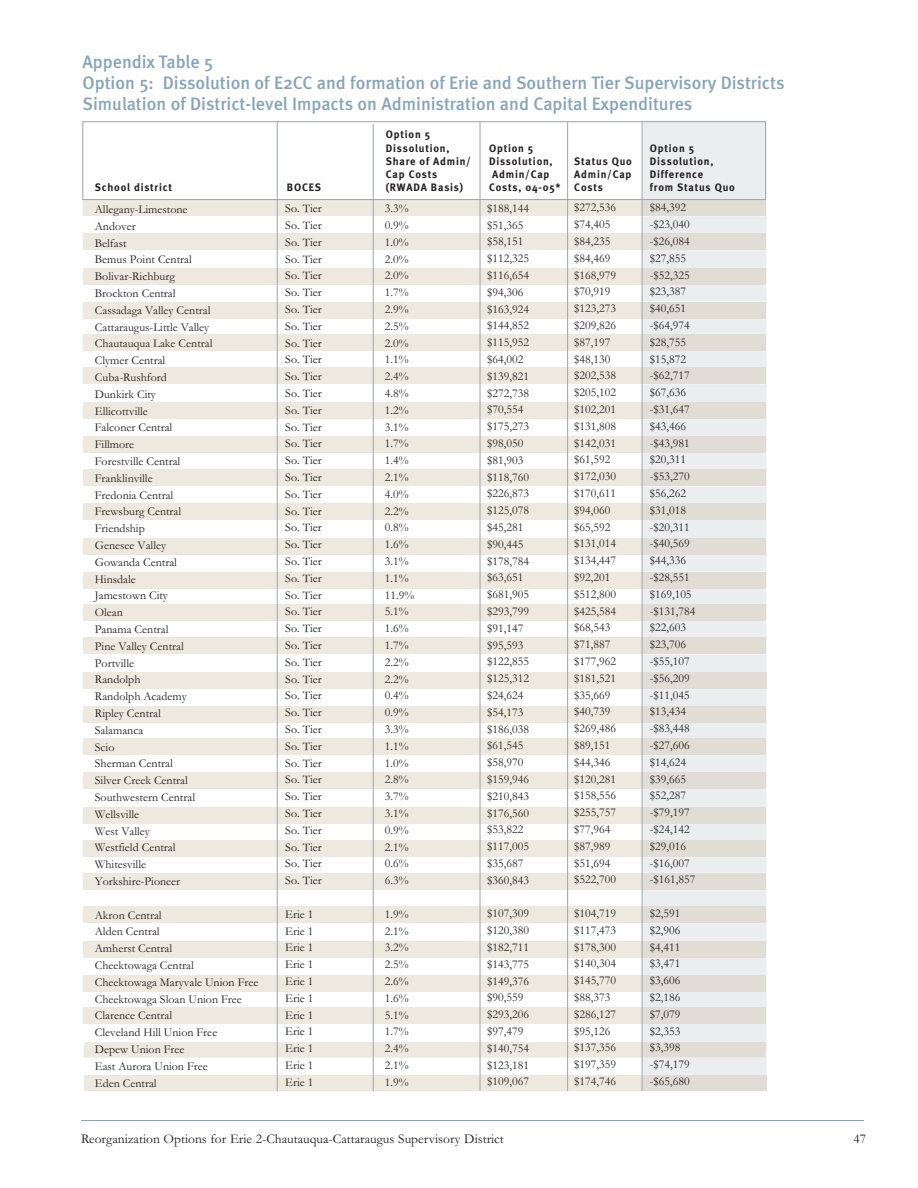
<style>
.page{position:relative;width:918px;height:1188px;background:#fff}
.page>*{position:absolute;margin:0;border:0;box-sizing:border-box;transform-origin:0 0}
.t1{font:500 18px/21px "Meta";color:#88a4b6}
.t2{font:13.5px "Garamond";color:#231f20}
.t3{font:12px/16.8px "Garamond";color:#231f20}
.t4{font:700 10.8px/13.2px "Meta";letter-spacing:.075em;color:#231f20}
</style>
<div class="page">
<hr style="left:81px;top:1120px;width:783px;height:1px;background:#88a4b6">
<div style="left:83px;top:1007px;width:559px;height:17px;background:#eee9df"></div>
<div style="left:84px;top:1076px;width:558px;height:15px;background:#eee9df"></div>
<div style="left:83px;top:200px;width:559px;height:16px;background:#eee9df"></div>
<div style="left:83px;top:233px;width:559px;height:17px;background:#eee9df"></div>
<div style="left:83px;top:268px;width:559px;height:17px;background:#eee9df"></div>
<div style="left:83px;top:302px;width:559px;height:16px;background:#eee9df"></div>
<div style="left:83px;top:334px;width:559px;height:17px;background:#eee9df"></div>
<div style="left:83px;top:368px;width:559px;height:16px;background:#eee9df"></div>
<div style="left:83px;top:402px;width:559px;height:17px;background:#eee9df"></div>
<div style="left:83px;top:436px;width:559px;height:17px;background:#eee9df"></div>
<div style="left:83px;top:470px;width:559px;height:16px;background:#eee9df"></div>
<div style="left:83px;top:503px;width:559px;height:17px;background:#eee9df"></div>
<div style="left:83px;top:538px;width:559px;height:17px;background:#eee9df"></div>
<div style="left:83px;top:572px;width:559px;height:16px;background:#eee9df"></div>
<div style="left:83px;top:604px;width:559px;height:17px;background:#eee9df"></div>
<div style="left:83px;top:638px;width:559px;height:16px;background:#eee9df"></div>
<div style="left:83px;top:672px;width:559px;height:17px;background:#eee9df"></div>
<div style="left:83px;top:706px;width:559px;height:17px;background:#eee9df"></div>
<div style="left:83px;top:738px;width:559px;height:17px;background:#eee9df"></div>
<div style="left:83px;top:772px;width:559px;height:17px;background:#eee9df"></div>
<div style="left:83px;top:807px;width:559px;height:17px;background:#eee9df"></div>
<div style="left:83px;top:840px;width:559px;height:17px;background:#eee9df"></div>
<div style="left:83px;top:873px;width:559px;height:16px;background:#eee9df"></div>
<div style="left:83px;top:906px;width:559px;height:17px;background:#eee9df"></div>
<div style="left:83px;top:941px;width:559px;height:17px;background:#eee9df"></div>
<div style="left:83px;top:975px;width:559px;height:17px;background:#eee9df"></div>
<div style="left:643px;top:123px;width:123px;height:953px;background:#ecedef"></div>
<div style="left:642px;top:1007px;width:123px;height:17px;background:#e1ddd4"></div>
<svg style="left:83px;top:1042px;width:683px;height:16px;background:#ebe7dd"></svg>
<div style="left:642px;top:1076px;width:124px;height:15px;background:#e1ddd4"></div>
<div style="left:642px;top:200px;width:123px;height:16px;background:#e1ddd4"></div>
<div style="left:642px;top:233px;width:123px;height:17px;background:#e1ddd4"></div>
<div style="left:642px;top:268px;width:123px;height:17px;background:#e1ddd4"></div>
<div style="left:642px;top:302px;width:123px;height:16px;background:#e1ddd4"></div>
<div style="left:642px;top:334px;width:123px;height:17px;background:#e1ddd4"></div>
<div style="left:642px;top:368px;width:123px;height:16px;background:#e1ddd4"></div>
<div style="left:642px;top:402px;width:123px;height:17px;background:#e1ddd4"></div>
<div style="left:642px;top:436px;width:123px;height:17px;background:#e1ddd4"></div>
<div style="left:642px;top:470px;width:123px;height:16px;background:#e1ddd4"></div>
<div style="left:642px;top:503px;width:123px;height:17px;background:#e1ddd4"></div>
<div style="left:642px;top:538px;width:123px;height:17px;background:#e1ddd4"></div>
<div style="left:642px;top:572px;width:123px;height:16px;background:#e1ddd4"></div>
<div style="left:642px;top:604px;width:123px;height:17px;background:#e1ddd4"></div>
<div style="left:642px;top:638px;width:123px;height:16px;background:#e1ddd4"></div>
<div style="left:642px;top:672px;width:124px;height:17px;background:#e1ddd4"></div>
<div style="left:642px;top:706px;width:123px;height:17px;background:#e1ddd4"></div>
<div style="left:642px;top:738px;width:123px;height:17px;background:#e1ddd4"></div>
<div style="left:642px;top:772px;width:123px;height:17px;background:#e1ddd4"></div>
<div style="left:642px;top:807px;width:123px;height:17px;background:#e1ddd4"></div>
<div style="left:642px;top:840px;width:123px;height:17px;background:#e1ddd4"></div>
<div style="left:642px;top:873px;width:123px;height:16px;background:#e1ddd4"></div>
<div style="left:642px;top:906px;width:123px;height:17px;background:#e1ddd4"></div>
<div style="left:642px;top:941px;width:123px;height:17px;background:#e1ddd4"></div>
<div style="left:642px;top:975px;width:123px;height:17px;background:#e1ddd4"></div>
<div style="left:82px;top:121px;width:684px;height:79px;border:1px solid #9da4ab"></div>
<hr style="left:277px;top:122px;width:1px;height:969px;background:#9da4ab">
<hr style="left:480px;top:122px;width:1px;height:969px;background:#9da4ab">
<hr style="left:567px;top:122px;width:1px;height:969px;background:#9da4ab">
<hr style="left:642px;top:122px;width:1px;height:969px;background:#9da4ab">
<hr style="left:373px;top:124px;width:1px;height:967px;background:#9da4ab">
<h1 class="t1" style="left:82px;top:53px;width:704px">Appendix Table 5<br>Option 5: Dissolution of E2CC and formation of Erie and Southern Tier Supervisory Districts<br>Simulation of District-level Impacts on Administration and Capital Expenditures</h1>
<p class="t4" style="left:95px;top:182px;width:79px">School district</p>
<p class="t3" style="left:95px;top:202px;width:119px">Allegany-Limestone<br>Andover<br>Belfast<br>Bemus Point Central<br>Bolivar-Richburg<br>Brockton Central<br>Cassadaga Valley Central<br>Cattaraugus-Little Valley<br>Chautauqua Lake Central<br>Clymer Central<br>Cuba-Rushford<br>Dunkirk City<br>Ellicottville<br>Falconer Central<br>Fillmore<br>Forestville Central<br>Franklinville<br>Fredonia Central<br>Frewsburg Central<br>Friendship<br>Genesee Valley<br>Gowanda Central<br>Hinsdale<br>Jamestown City<br>Olean<br>Panama Central<br>Pine Valley Central<br>Portville<br>Randolph<br>Randolph Academy<br>Ripley Central<br>Salamanca<br>Scio<br>Sherman Central<br>Silver Creek Central<br>Southwestern Central<br>Wellsville<br>West Valley<br>Westfield Central<br>Whitesville<br>Yorkshire-Pioneer</p>
<p class="t3" style="left:95px;top:908px;width:165px">Akron Central<br>Alden Central<br>Amherst Central<br>Cheektowaga Central<br>Cheektowaga Maryvale Union Free<br>Cheektowaga Sloan Union Free<br>Clarence Central<br>Cleveland Hill Union Free<br>Depew Union Free<br>East Aurora Union Free<br>Eden Central</p>
<p class="t4" style="left:287px;top:182px;width:36px">BOCES</p>
<p class="t3" style="left:285px;top:201px;width:38px;text-align:justify">So. Tier So. Tier So. Tier So. Tier So. Tier So. Tier So. Tier So. Tier So. Tier So. Tier So. Tier So. Tier So. Tier So. Tier So. Tier So. Tier So. Tier So. Tier So. Tier So. Tier So. Tier So. Tier So. Tier So. Tier So. Tier So. Tier So. Tier So. Tier So. Tier So. Tier So. Tier So. Tier So. Tier So. Tier So. Tier So. Tier So. Tier So. Tier So. Tier So. Tier So. Tier</p>
<p class="t3" style="left:285px;top:907px;width:30px;text-align:justify">Erie 1<br>Erie 1<br>Erie 1<br>Erie 1<br>Erie 1<br>Erie 1<br>Erie 1<br>Erie 1<br>Erie 1<br>Erie 1<br>Erie 1</p>
<p class="t4" style="left:386px;top:129px;width:87px">Option 5<br>Dissolution,<br>Share of Admin/<br>Cap Costs (RWADA Basis)</p>
<p class="t3" style="left:385px;top:201px;width:31px">3.3%<br>0.9%<br>1.0%<br>2.0%<br>2.0%<br>1.7%<br>2.9%<br>2.5%<br>2.0%<br>1.1%<br>2.4%<br>4.8%<br>1.2%<br>3.1%<br>1.7%<br>1.4%<br>2.1%<br>4.0%<br>2.2%<br>0.8%<br>1.6%<br>3.1%<br>1.1%<br>11.9%<br>5.1%<br>1.6%<br>1.7%<br>2.2%<br>2.2%<br>0.4%<br>0.9%<br>3.3%<br>1.1%<br>1.0%<br>2.8%<br>3.7%<br>3.1%<br>0.9%<br>2.1%<br>0.6%<br>6.3%</p>
<p class="t3" style="left:385px;top:907px;width:25px;text-align:justify">1.9% 2.1% 3.2% 2.5% 2.6% 1.6% 5.1% 1.7% 2.4% 2.1% 1.9%</p>
<p class="t4" style="left:489px;top:142px;width:73px">Option 5<br>Dissolution,<br>Admin/Cap<br>Costs, 04-05*</p>
<p class="t3" style="left:487px;top:201px;width:43px">$188,144 $51,365 $58,151 $112,325 $116,654 $94,306 $163,924 $144,852 $115,952 $64,002 $139,821 $272,738 $70,554 $175,273 $98,050 $81,903 $118,760 $226,873 $125,078 $45,281 $90,445 $178,784 $63,651 $681,905 $293,799 $91,147 $95,593 $122,855 $125,312 $24,624 $54,173 $186,038 $61,545 $58,970 $159,946 $210,843 $176,560 $53,822 $117,005 $35,687 $360,843</p>
<p class="t3" style="left:487px;top:907px;width:43px">$107,309 $120,380 $182,711 $143,775 $149,376 $90,559 $293,206 $97,479 $140,754 $123,181 $109,067</p>
<p class="t4" style="left:574px;top:155px;width:59px;text-align:justify">Status Quo Admin/Cap Costs</p>
<p class="t3" style="left:574px;top:201px;width:43px">$272,536 $74,405 $84,235 $84,469 $168,979 $70,919 $123,273 $209,826 $87,197 $48,130 $202,538 $205,102 $102,201 $131,808 $142,031 $61,592 $172,030 $170,611 $94,060 $65,592 $131,014 $134,447 $92,201 $512,800 $425,584 $68,543 $71,887 $177,962 $181,521 $35,669 $40,739 $269,486 $89,151 $44,346 $120,281 $158,556 $255,757 $77,964 $87,989 $51,694 $522,700</p>
<p class="t3" style="left:574px;top:906px;width:43px">$104,719 $117,473 $178,300 $140,304 $145,770 $88,373 $286,127 $95,126 $137,356 $197,359 $174,746</p>
<p class="t4" style="left:650px;top:142px;width:86px">Option 5<br>Dissolution,<br>Difference<br>from Status Quo</p>
<p class="t3" style="left:650px;top:201px;width:47px">$84,392 -$23,040 -$26,084 $27,855 -$52,325 $23,387 $40,651 -$64,974 $28,755 $15,872 -$62,717 $67,636 -$31,647 $43,466 -$43,981 $20,311 -$53,270 $56,262 $31,018 -$20,311 -$40,569 $44,336 -$28,551 $169,105 -$131,784 $22,603 $23,706 -$55,107 -$56,209 -$11,045 $13,434 -$83,448 -$27,606 $14,624 $39,665 $52,287 -$79,197 -$24,142 $29,016 -$16,007 -$161,857</p>
<p class="t3" style="left:650px;top:906px;width:41px">$2,591 $2,906 $4,411 $3,471 $3,606 $2,186 $7,079 $2,353 $3,398 -$74,179 -$65,680</p>
<p class="t2" style="left:81px;top:1134px;width:424px">Reorganization Options for Erie 2-Chautauqua-Cattaraugus Supervisory District</p>
<p class="t2" style="left:854px;top:1134px;width:14px">47</p>
</div>
